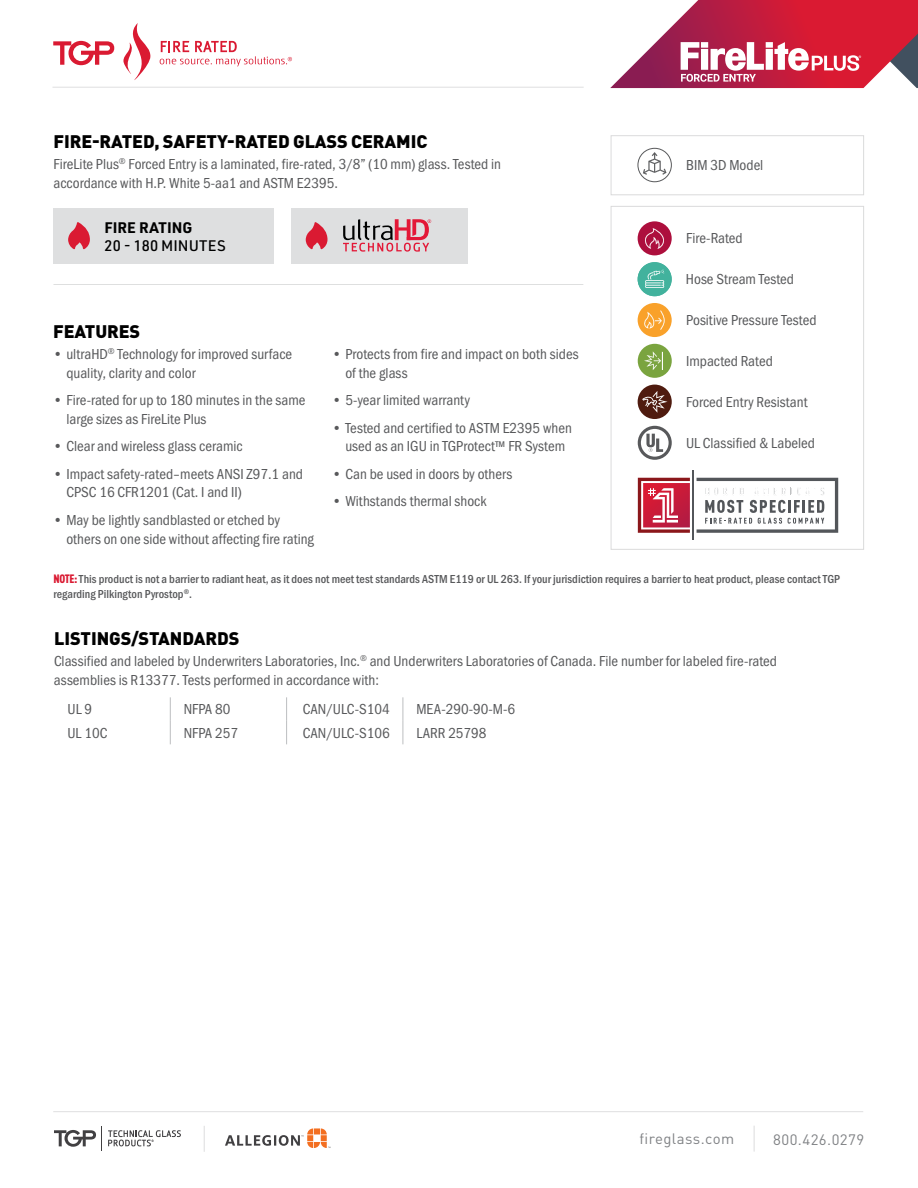
<style>
.page{position:relative;width:918px;height:1188px;background:#fff}
.page>*{position:absolute;margin:0;border:0;box-sizing:border-box;transform-origin:0 0}
.t1{font:900 18px "DIN Pro";letter-spacing:-.005em;color:#000}
.t2{font:15px/18.8px "Franklin Gothic URW Cond";color:#58595b}
.t3{font:15px "DIN Pro";letter-spacing:.03em;color:#808285}
.t4{font:500 15px "URWDIN";color:#000}
.t5{font:700 15px "URWDIN";color:#000}
.t6{font:500 12px/15px "Franklin Gothic URW Cond";color:#58595b}
.s1{font-family:"DIN Pro";font-weight:900;font-stretch:condensed;color:#da1a32}
</style>
<div class="page">
<svg style="left:204px;top:1126px;width:1px;height:26px"></svg>
<svg style="left:754px;top:1126px;width:1px;height:26px"></svg>
<svg style="left:53px;top:41px;width:61px;height:24px"></svg>
<svg style="left:123px;top:23px;width:169px;height:57px"></svg>
<hr style="left:52px;top:87px;width:532px;height:1px;background:#58595b">
<hr style="left:53px;top:1111px;width:810px;height:1px;background:#58595b">
<svg style="left:225px;top:1128px;width:105px;height:20px"></svg>
<svg style="left:54px;top:1126px;width:48px;height:24px"></svg>
<svg style="left:108px;top:1130px;width:73px;height:16px"></svg>
<div style="left:638px;top:262px;width:34px;height:34px;background:#42b29d;border-radius:50%"></div>
<svg style="left:645px;top:270px;width:19px;height:18px"></svg>
<div style="left:638px;top:148px;width:34px;height:34px;border:1px solid #58595b;border-radius:50%"></div>
<svg style="left:643px;top:152px;width:23px;height:23px"></svg>
<svg style="left:638px;top:478px;width:52px;height:55px"></svg>
<svg style="left:697px;top:478px;width:141px;height:55px"></svg>
<hr style="left:693px;top:471px;width:1px;height:69px;background:#53565a">
<div style="left:638px;top:221px;width:34px;height:34px;background:#ad0f3d;border-radius:50%"></div>
<svg style="left:645px;top:228px;width:19px;height:21px"></svg>
<div style="left:638px;top:303px;width:34px;height:34px;background:#f9a12a;border-radius:17px"></div>
<svg style="left:644px;top:310px;width:21px;height:20px"></svg>
<svg style="left:638px;top:426px;width:34px;height:34px"></svg>
<svg style="left:170px;top:697px;width:1px;height:47px"></svg>
<svg style="left:286px;top:697px;width:1px;height:47px"></svg>
<svg style="left:403px;top:697px;width:1px;height:47px"></svg>
<hr style="left:53px;top:284px;width:530px;height:1px;background:#58595b">
<div style="left:53px;top:208px;width:221px;height:56px;background:#dedfe0"></div>
<svg style="left:68px;top:222px;width:22px;height:27px"></svg>
<div style="left:291px;top:208px;width:177px;height:56px;background:#dedfe0"></div>
<svg style="left:306px;top:222px;width:22px;height:27px"></svg>
<svg style="left:343px;top:219px;width:88px;height:33px"></svg>
<div style="left:638px;top:344px;width:34px;height:34px;background:#7aa43f;border-radius:50%"></div>
<svg style="left:644px;top:351px;width:19px;height:19px"></svg>
<div style="left:638px;top:385px;width:34px;height:34px;background:#4f1b0f;border-radius:50%"></div>
<svg style="left:642px;top:391px;width:26px;height:22px"></svg>
<svg style="left:610px;top:0;width:308px;height:88px"></svg>
<p class="t1" style="left:54px;top:126px;width:375px">FIRE-RATED, SAFETY-RATED GLASS CERAMIC</p>
<p class="t2" style="left:53px;top:154px;width:449px">FireLite Plus<sup>®</sup> Forced Entry is a laminated, fire-rated, 3/8” (10 mm) glass. Tested in accordance with H.P. White 5-aa1 and ASTM E2395.</p>
<p class="t5" style="left:105px;top:217px;width:89px">FIRE RATING</p>
<p class="t4" style="left:105px;top:235px;width:123px">20 - 180 MINUTES</p>
<p class="t1" style="left:53px;top:316px;width:89px">FEATURES</p>
<p class="t2" style="left:66px;top:344px;width:227px;text-indent:-13px">• ultraHD<sup>®</sup> Technology for improved surface quality, clarity and color</p>
<p class="t2" style="left:66px;top:390px;width:241px;text-indent:-14px">• Fire-rated for up to 180 minutes in the same large sizes as FireLite Plus</p>
<p class="t2" style="left:53px;top:436px;width:191px">• Clear and wireless glass ceramic</p>
<p class="t2" style="left:66px;top:463px;width:238px;text-indent:-14px">• Impact safety-rated–meets ANSI Z97.1 and<br>CPSC 16 CFR1201 (Cat. I and II)</p>
<p class="t2" style="left:66px;top:509px;width:249px;text-indent:-14px">• May be lightly sandblasted or etched by others on one side without affecting fire rating</p>
<p class="t2" style="left:345px;top:344px;width:235px;text-indent:-14px">• Protects from fire and impact on both sides of the glass</p>
<p class="t2" style="left:332px;top:390px;width:140px">• 5-year limited warranty</p>
<p class="t2" style="left:332px;top:417px;width:242px;text-align:center">• Tested and certified to ASTM E2395 when used as an IGU in TGProtect™ FR System</p>
<p class="t2" style="left:332px;top:463px;width:182px">• Can be used in doors by others</p>
<p class="t2" style="left:332px;top:491px;width:156px">• Withstands thermal shock</p>
<p class="t2" style="left:686px;top:155px;width:79px">BIM 3D Model</p>
<p class="t2" style="left:686px;top:228px;width:58px">Fire-Rated</p>
<p class="t2" style="left:686px;top:269px;width:110px">Hose Stream Tested</p>
<p class="t2" style="left:686px;top:310px;width:132px">Positive Pressure Tested</p>
<p class="t2" style="left:686px;top:350px;width:88px">Impacted Rated</p>
<p class="t2" style="left:686px;top:391px;width:123px">Forced Entry Resistant</p>
<p class="t2" style="left:686px;top:432px;width:130px">UL Classified &amp; Labeled</p>
<p class="t6" style="left:53px;top:571px;width:788px"><span class="s1">NOTE:</span> This product is not a barrier to radiant heat, as it does not meet test standards ASTM E119 or UL 263. If your jurisdiction requires a barrier to heat product, please contact TGP regarding Pilkington Pyrostop<sup>®</sup>.</p>
<p class="t1" style="left:54px;top:623px;width:187px">LISTINGS/STANDARDS</p>
<p class="t2" style="left:54px;top:650px;width:725px">Classified and labeled by Underwriters Laboratories, Inc.<sup>®</sup> and Underwriters Laboratories of Canada. File number for labeled fire-rated assemblies is R13377. Tests performed in accordance with:</p>
<p class="t2" style="left:68px;top:699px;width:26px">UL 9</p>
<p class="t2" style="left:184px;top:699px;width:48px">NFPA 80</p>
<p class="t2" style="left:303px;top:699px;width:88px">CAN/ULC-S104</p>
<p class="t2" style="left:416px;top:699px;width:100px">MEA-290-90-M-6</p>
<p class="t2" style="left:67px;top:722px;width:41px">UL 10C</p>
<p class="t2" style="left:184px;top:722px;width:56px">NFPA 257</p>
<p class="t2" style="left:303px;top:722px;width:88px">CAN/ULC-S106</p>
<p class="t2" style="left:416px;top:722px;width:72px">LARR 25798</p>
<p class="t3" style="left:639px;top:1127px;width:96px">fireglass.com</p>
<p class="t3" style="left:773px;top:1128px;width:93px">800.426.0279</p>
</div>
